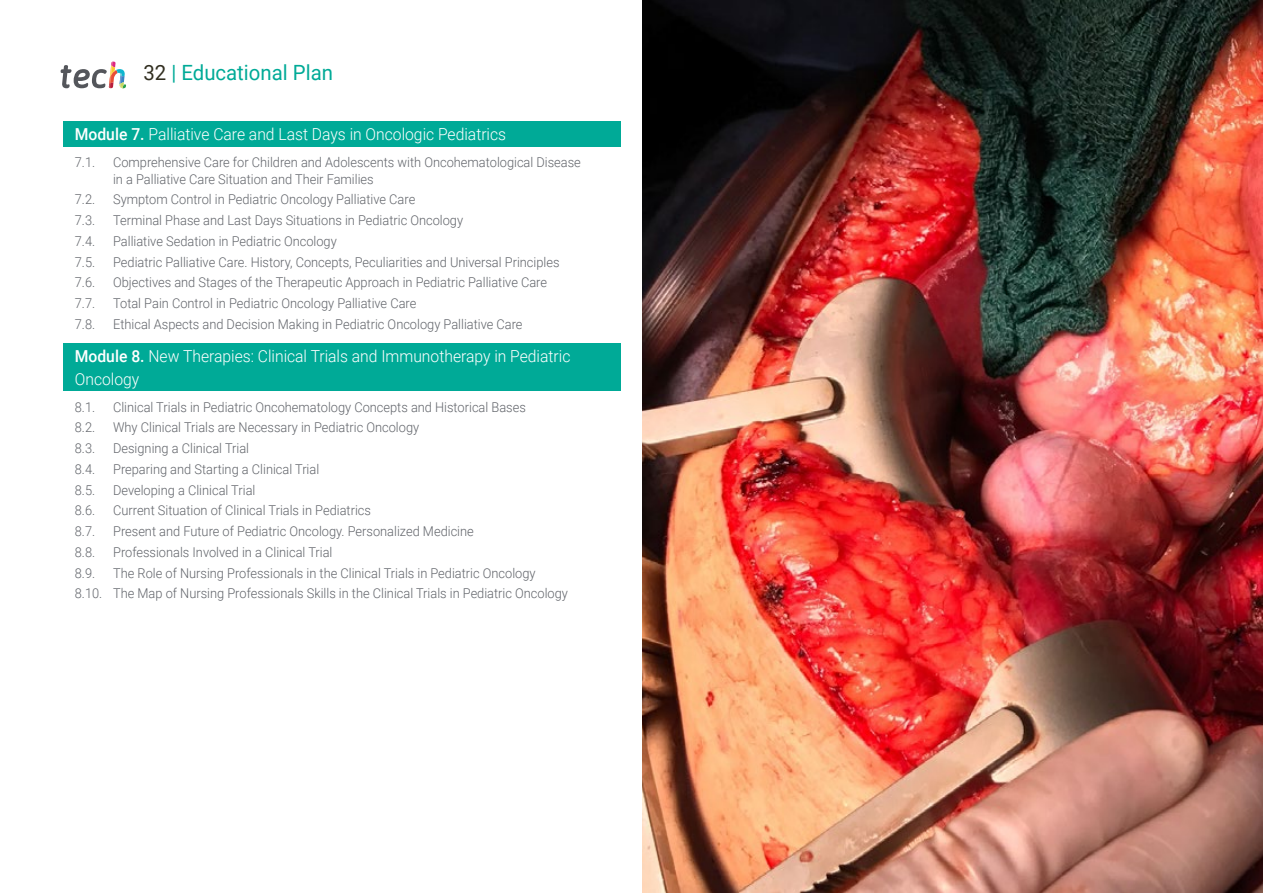
<style>
.page{position:relative;width:1263px;height:893px;background:#fff}
.page>*{position:absolute;margin:0;border:0;box-sizing:border-box;transform-origin:0 0}
.t1{font:21px "Roboto";color:#00aa97}
.t2{font:300 16.5px/22.5px "Roboto";color:#fff;scale:.95 1}
.t3{font:300 13.5px/16.5px "Roboto";color:#61646a;scale:.95 1}
.s1{color:#312e20}
.s2{font-weight:500}
</style>
<div class="page">
<img style="left:642px;top:0;width:621px;height:893px">
<svg style="left:61px;top:62px;width:65px;height:27px"></svg>
<div style="left:64px;top:121px;width:557px;height:25px;background:#00aa97"></div>
<div style="left:64px;top:343px;width:557px;height:48px;background:#00aa97"></div>
<h1 class="t1" style="left:144px;top:57px;width:191px"><span class="s1">32</span> | Educational Plan</h1>
<p class="t2" style="left:75px;top:122px;width:455px"><span class="s2">Module 7.</span> Palliative Care and Last Days in Oncologic Pediatrics</p>
<p class="t3" style="left:75px;top:154px;width:23px">7.1.</p>
<p class="t3" style="left:113px;top:154px;width:494px">Comprehensive Care for Children and Adolescents with Oncohematological Disease in a Palliative Care Situation and Their Families</p>
<p class="t3" style="left:75px;top:191px;width:23px">7.2.</p>
<p class="t3" style="left:113px;top:191px;width:320px">Symptom Control in Pediatric Oncology Palliative Care</p>
<p class="t3" style="left:75px;top:212px;width:23px">7.3.</p>
<p class="t3" style="left:113px;top:212px;width:370px">Terminal Phase and Last Days Situations in Pediatric Oncology</p>
<p class="t3" style="left:75px;top:232px;width:23px">7.4.</p>
<p class="t3" style="left:113px;top:232px;width:237px">Palliative Sedation in Pediatric Oncology</p>
<p class="t3" style="left:75px;top:253px;width:23px">7.5.</p>
<p class="t3" style="left:113px;top:253px;width:471px">Pediatric Palliative Care. History, Concepts, Peculiarities and Universal Principles</p>
<p class="t3" style="left:75px;top:274px;width:23px">7.6.</p>
<p class="t3" style="left:113px;top:274px;width:458px">Objectives and Stages of the Therapeutic Approach in Pediatric Palliative Care</p>
<p class="t3" style="left:75px;top:295px;width:23px">7.7.</p>
<p class="t3" style="left:113px;top:295px;width:321px">Total Pain Control in Pediatric Oncology Palliative Care</p>
<p class="t3" style="left:75px;top:315px;width:23px">7.8.</p>
<p class="t3" style="left:113px;top:315px;width:432px">Ethical Aspects and Decision Making in Pediatric Oncology Palliative Care</p>
<p class="t2" style="left:75px;top:344px;width:523px"><span class="s2">Module 8.</span> New Therapies: Clinical Trials and Immunotherapy in Pediatric<br>Oncology</p>
<p class="t3" style="left:75px;top:398px;width:23px">8.1.</p>
<p class="t3" style="left:113px;top:398px;width:436px">Clinical Trials in Pediatric Oncohematology Concepts and Historical Bases</p>
<p class="t3" style="left:75px;top:419px;width:23px">8.2.</p>
<p class="t3" style="left:113px;top:419px;width:324px">Why Clinical Trials are Necessary in Pediatric Oncology</p>
<p class="t3" style="left:75px;top:440px;width:23px">8.3.</p>
<p class="t3" style="left:113px;top:440px;width:145px">Designing a Clinical Trial</p>
<p class="t3" style="left:75px;top:460px;width:23px">8.4.</p>
<p class="t3" style="left:113px;top:460px;width:218px">Preparing and Starting a Clinical Trial</p>
<p class="t3" style="left:75px;top:481px;width:23px">8.5.</p>
<p class="t3" style="left:113px;top:481px;width:151px">Developing a Clinical Trial</p>
<p class="t3" style="left:75px;top:502px;width:23px">8.6.</p>
<p class="t3" style="left:113px;top:502px;width:273px">Current Situation of Clinical Trials in Pediatrics</p>
<p class="t3" style="left:75px;top:523px;width:23px">8.7.</p>
<p class="t3" style="left:113px;top:523px;width:381px">Present and Future of Pediatric Oncology. Personalized Medicine</p>
<p class="t3" style="left:75px;top:543px;width:23px">8.8.</p>
<p class="t3" style="left:113px;top:543px;width:232px">Professionals Involved in a Clinical Trial</p>
<p class="t3" style="left:75px;top:564px;width:23px">8.9.</p>
<p class="t3" style="left:75px;top:562px;width:521px;line-height:20.7px;text-align:center">The Role of Nursing Professionals in the Clinical Trials in Pediatric Oncology<br>8.10. The Map of Nursing Professionals Skills in the Clinical Trials in Pediatric Oncology</p>
</div>
